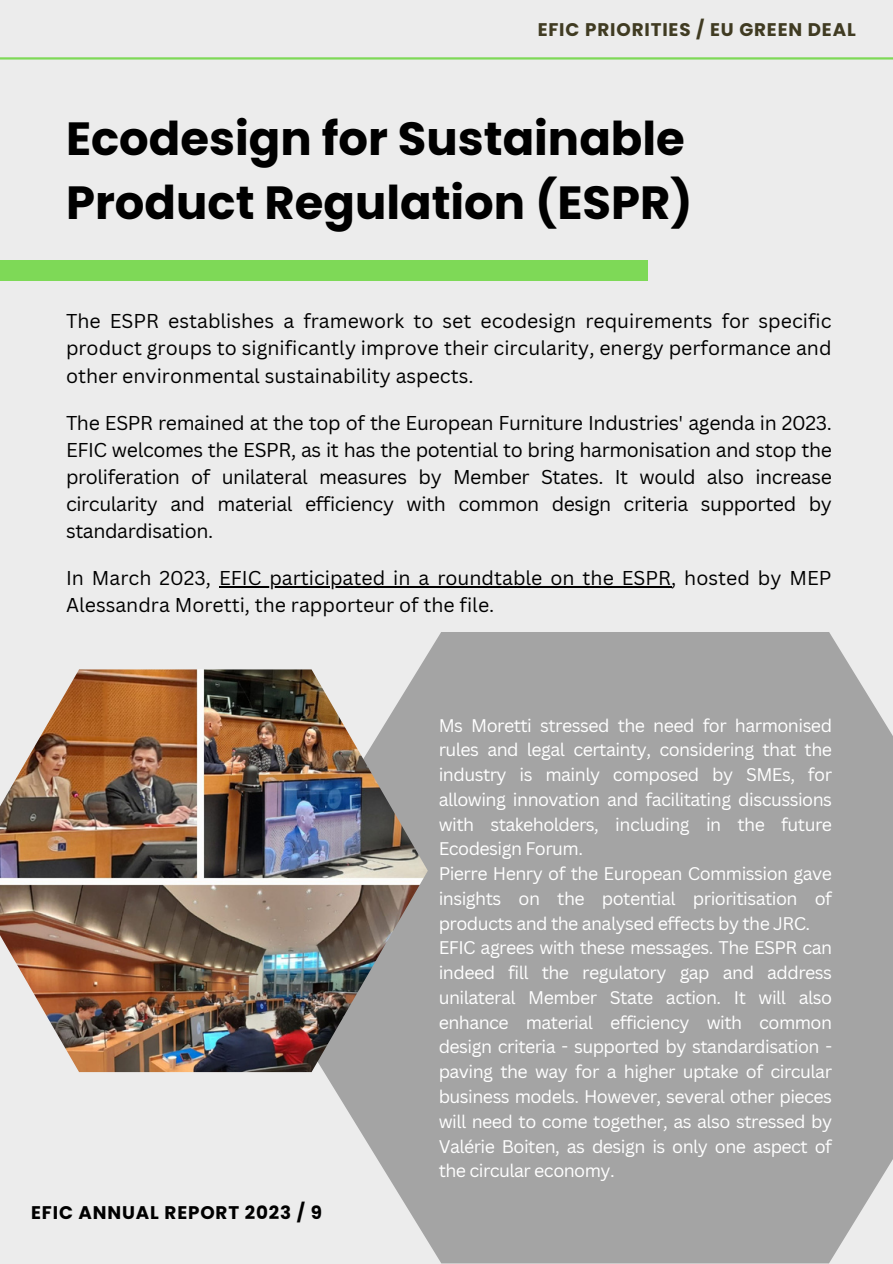
<style>
.page{position:relative;width:893px;height:1264px;background:#fff}
.page>*{position:absolute;margin:0;border:0;box-sizing:border-box;transform-origin:0 0}
.t1{font:700 46.5px/64.2px "Poppins";color:#000}
.t2{font:19.5px/27px "Canva Sans";color:#000;text-align:justify}
.t3{font:700 18.3px "Poppins";letter-spacing:.045em;color:#403b22}
.t4{font:700 18.3px "Poppins";letter-spacing:.045em;color:#000}
.t5{font:17.85px/24.8px "Canva Sans";letter-spacing:-.03em;color:#fff}
</style>
<div class="page">
<div style="left:0;top:0;width:892px;height:1263px;background:#ececec"></div>
<div style="left:0;top:260px;width:647px;height:21px;background:#7ed957"></div>
<hr style="left:0;top:57px;width:892px;height:3px;background:#7ed957">
<svg style="left:247px;top:632px;width:645px;height:631px;background:#acacac"></svg>
<img style="left:0;top:669px;width:428px;height:403px">
<hr style="left:219px;top:586px;width:452px;height:1px;background:#000">
<p class="t3" style="left:537px;top:16px;width:319px">EFIC PRIORITIES / EU GREEN DEAL</p>
<h1 class="t1" style="left:66px;top:106px;width:628px">Ecodesign for Sustainable<br>Product Regulation (ESPR)</h1>
<p class="t2" style="left:66px;top:307px;width:767px">The ESPR establishes a framework to set ecodesign requirements for specific product groups to significantly improve their circularity, energy performance and other environmental sustainability aspects.</p>
<p class="t2" style="left:66px;top:408px;width:767px">The ESPR remained at the top of the European Furniture Industries' agenda in 2023.<br>EFIC welcomes the ESPR, as it has the potential to bring harmonisation and stop the proliferation of unilateral measures by Member States. It would also increase circularity and material efficiency with common design criteria supported by standardisation.</p>
<p class="t2" style="left:66px;top:564px;width:767px">In March 2023, EFIC participated in a roundtable on the ESPR, hosted by MEP<br>Alessandra Moretti, the rapporteur of the file.</p>
<p class="t4" style="left:31px;top:1200px;width:292px">EFIC ANNUAL REPORT 2023 / 9</p>
<p class="t5" style="left:438px;top:712px;width:395px">Ms Moretti stressed the need for harmonised rules and legal certainty, considering that the industry is mainly composed by SMEs, for allowing innovation and facilitating discussions with stakeholders, including in the future Ecodesign Forum.<br>Pierre Henry of the European Commission gave insights on the potential prioritisation of products and the analysed effects by the JRC.<br>EFIC agrees with these messages. The ESPR can indeed fill the regulatory gap and address unilateral Member State action. It will also enhance material efficiency with common design criteria - supported by standardisation - paving the way for a higher uptake of circular business models. However, several other pieces will need to come together, as also stressed by Valérie Boiten, as design is only one aspect of the circular economy.</p>
</div>
